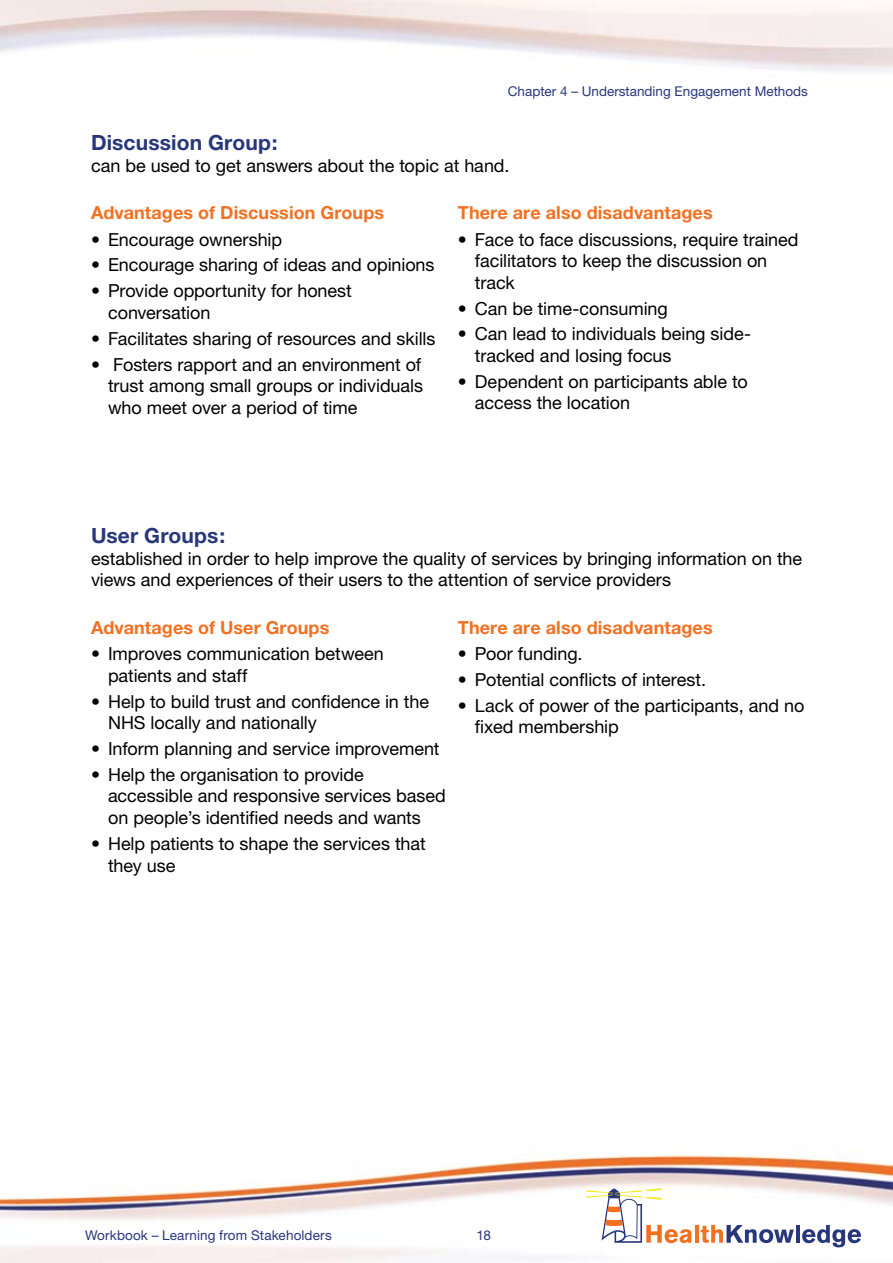
<style>
.page{position:relative;width:893px;height:1263px;background:#fff}
.page>*{position:absolute;margin:0;border:0;box-sizing:border-box;transform-origin:0 0}
.t1{font:700 21px "Helvetica Neue";letter-spacing:.005em;color:#28377b}
.t2{font:18px/21.6px "Helvetica Neue";letter-spacing:-.005em;color:#000}
.t3{font:700 18px "Helvetica Neue";letter-spacing:.005em;color:#f37021}
.t4{font:13.5px "Helvetica Neue";color:#28377b}
</style>
<div class="page">
<img style="left:0;top:1155px;width:892px;height:108px">
<hr style="left:695px;top:1225px;width:4px;height:18px;background:#f37021">
<svg style="left:701px;top:1225px;width:93px;height:18px"></svg>
<hr style="left:796px;top:1225px;width:4px;height:18px;background:#28377b">
<svg style="left:802px;top:1225px;width:59px;height:22px"></svg>
<svg style="left:586px;top:1188px;width:106px;height:55px"></svg>
<p class="t4" style="left:508px;top:83px;width:302px">Chapter 4 – Understanding Engagement Methods</p>
<p class="t1" style="left:91px;top:130px;width:188px">Discussion Group:</p>
<p class="t2" style="left:91px;top:154px;width:417px">can be used to get answers about the topic at hand.</p>
<p class="t3" style="left:91px;top:202px;width:295px">Advantages of Discussion Groups</p>
<p class="t3" style="left:458px;top:202px;width:256px">There are also disadvantages</p>
<p class="t2" style="left:91px;top:228px;width:193px">• Encourage ownership</p>
<p class="t2" style="left:91px;top:254px;width:345px">• Encourage sharing of ideas and opinions</p>
<p class="t2" style="left:108px;top:280px;width:245px;text-indent:-17px">• Provide opportunity for honest conversation</p>
<p class="t2" style="left:91px;top:327px;width:346px">• Facilitates sharing of resources and skills</p>
<p class="t2" style="left:108px;top:353px;width:317px;text-align:justify;text-indent:-17px">• Fosters rapport and an environment of trust among small groups or individuals who meet over a period of time</p>
<p class="t2" style="left:475px;top:228px;width:325px;text-indent:-17px">• Face to face discussions, require trained facilitators to keep the discussion on track</p>
<p class="t2" style="left:458px;top:297px;width:211px">• Can be time-consuming</p>
<p class="t2" style="left:475px;top:323px;width:278px;text-indent:-17px">• Can lead to individuals being side&shy;tracked and losing focus</p>
<p class="t2" style="left:475px;top:370px;width:274px;text-indent:-17px">• Dependent on participants able to access the location</p>
<p class="t1" style="left:91px;top:522px;width:136px">User Groups:</p>
<p class="t2" style="left:91px;top:547px;width:713px">established in order to help improve the quality of services by bringing information on the views and experiences of their users to the attention of service providers</p>
<p class="t3" style="left:91px;top:616px;width:240px">Advantages of User Groups</p>
<p class="t3" style="left:458px;top:616px;width:256px">There are also disadvantages</p>
<p class="t2" style="left:108px;top:643px;width:277px;text-indent:-17px">• Improves communication between patients and staff</p>
<p class="t2" style="left:108px;top:690px;width:322px;text-indent:-17px">• Help to build trust and confidence in the<br>NHS locally and nationally</p>
<p class="t2" style="left:91px;top:737px;width:350px">• Inform planning and service improvement</p>
<p class="t2" style="left:108px;top:763px;width:339px;text-indent:-17px">• Help the organisation to provide accessible and responsive services based on people’s identified needs and wants</p>
<p class="t2" style="left:108px;top:832px;width:319px;text-indent:-17px">• Help patients to shape the services that they use</p>
<p class="t2" style="left:458px;top:643px;width:126px">• Poor funding.</p>
<p class="t2" style="left:458px;top:668px;width:250px">• Potential conflicts of interest.</p>
<p class="t2" style="left:475px;top:694px;width:331px;text-indent:-17px">• Lack of power of the participants, and no fixed membership</p>
<p class="t4" style="left:85px;top:1227px;width:248px">Workbook – Learning from Stakeholders</p>
<p class="t4" style="left:477px;top:1227px;width:16px">18</p>
</div>
